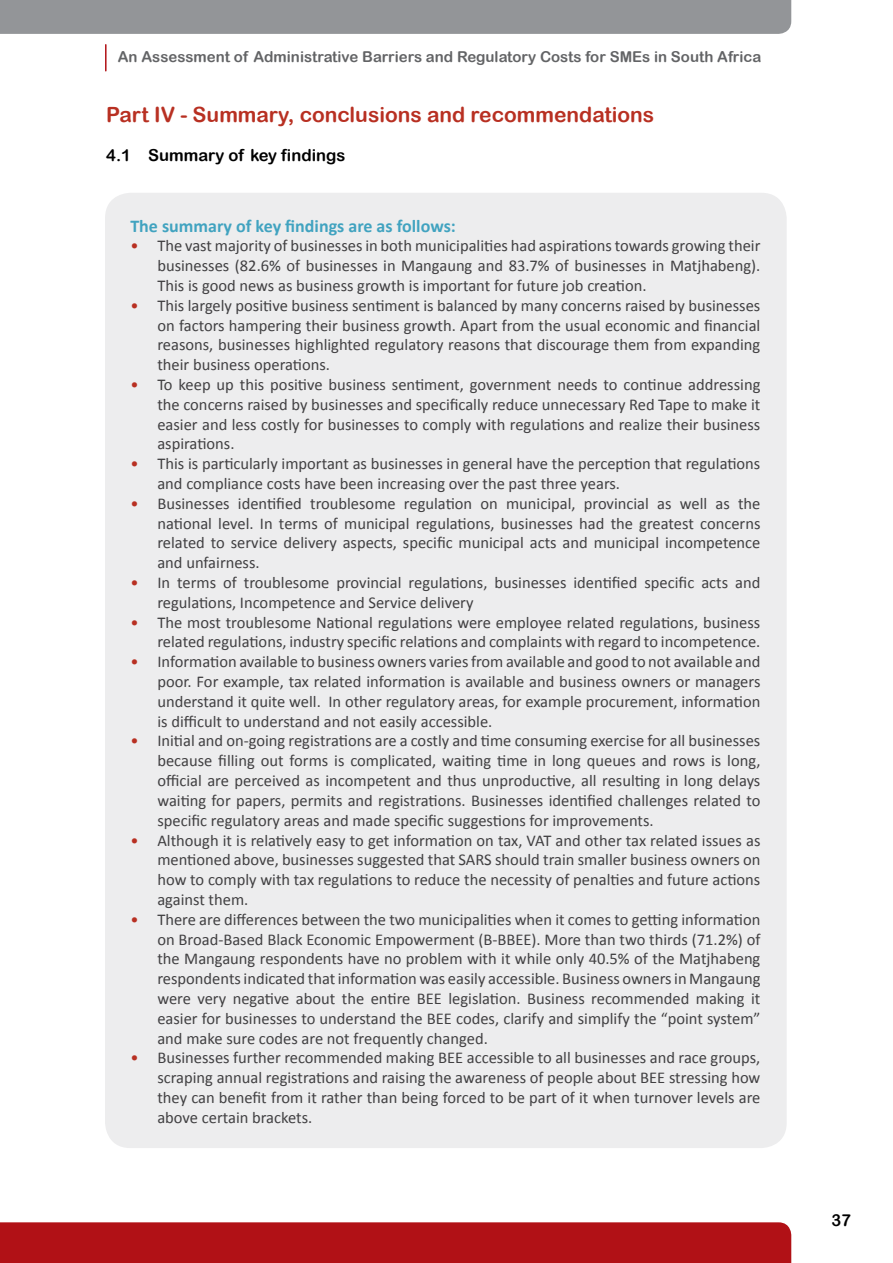
<style>
.page{position:relative;width:893px;height:1263px;background:#fff}
.page>*{position:absolute;margin:0;border:0;box-sizing:border-box;transform-origin:0 0}
.t1{font:21px "Arial Rounded MT Bold";color:#b83022}
.t2{font:700 18px "Calibri";color:#41a3c0}
.t3{font:16.5px/19.8px "Calibri";color:#414042;text-align:justify}
.t4{font:16.5px "Arial Rounded MT Bold";color:#000}
.t5{font:15px "Arial Rounded MT Bold";color:#636466}
.s1{color:#b83022}
</style>
<div class="page">
<div style="left:0;top:0;width:791px;height:34px;background:#939598"></div>
<div style="left:0;top:1222px;width:791px;height:41px;background:#b11116"></div>
<hr style="left:105px;top:45px;width:2px;height:26px;background:#b11116">
<div style="left:105px;top:193px;width:682px;height:955px;background:#ededee;border-radius:25px"></div>
<p class="t5" style="left:118px;top:48px;width:645px">An Assessment of Administrative Barriers and Regulatory Costs for SMEs in South Africa</p>
<p class="t1" style="left:106px;top:102px;width:549px">Part IV - Summary, conclusions and recommendations</p>
<p class="t4" style="left:106px;top:146px;width:241px">4.1 Summary of key findings</p>
<p class="t2" style="left:130px;top:213px;width:327px">The summary of key findings are as follows:</p>
<p class="t3" style="left:157px;top:236px;width:604px;text-indent:-27px"><span class="s1">•</span> The vast majority of businesses in both municipalities had aspirations towards growing their businesses (82.6% of businesses in Mangaung and 83.7% of businesses in Matjhabeng).<br>This is good news as business growth is important for future job creation.</p>
<p class="t3" style="left:157px;top:295px;width:604px;text-indent:-27px"><span class="s1">•</span> This largely positive business sentiment is balanced by many concerns raised by businesses on factors hampering their business growth. Apart from the usual economic and financial reasons, businesses highlighted regulatory reasons that discourage them from expanding their business operations.</p>
<p class="t3" style="left:157px;top:374px;width:604px;text-indent:-27px"><span class="s1">•</span> To keep up this positive business sentiment, government needs to continue addressing the concerns raised by businesses and specifically reduce unnecessary Red Tape to make it easier and less costly for businesses to comply with regulations and realize their business aspirations.</p>
<p class="t3" style="left:157px;top:453px;width:604px;text-indent:-27px"><span class="s1">•</span> This is particularly important as businesses in general have the perception that regulations and compliance costs have been increasing over the past three years.</p>
<p class="t3" style="left:157px;top:493px;width:605px;text-indent:-27px"><span class="s1">•</span> Businesses identified troublesome regulation on municipal, provincial as well as the national level. In terms of municipal regulations, businesses had the greatest concerns related to service delivery aspects, specific municipal acts and municipal incompetence and unfairness.</p>
<p class="t3" style="left:157px;top:572px;width:604px;text-indent:-27px"><span class="s1">•</span> In terms of troublesome provincial regulations, businesses identified specific acts and regulations, Incompetence and Service delivery</p>
<p class="t3" style="left:130px;top:612px;width:631px;text-align:right"><span class="s1">•</span> The most troublesome National regulations were employee related regulations, business related regulations, industry specific relations and complaints with regard to incompetence.</p>
<p class="t3" style="left:157px;top:651px;width:604px;text-indent:-27px"><span class="s1">•</span> Information available to business owners varies from available and good to not available and poor. For example, tax related information is available and business owners or managers understand it quite well. In other regulatory areas, for example procurement, information is difficult to understand and not easily accessible.</p>
<p class="t3" style="left:157px;top:731px;width:605px;text-indent:-27px"><span class="s1">•</span> Initial and on-going registrations are a costly and time consuming exercise for all businesses because filling out forms is complicated, waiting time in long queues and rows is long, official are perceived as incompetent and thus unproductive, all resulting in long delays waiting for papers, permits and registrations. Businesses identified challenges related to specific regulatory areas and made specific suggestions for improvements.</p>
<p class="t3" style="left:157px;top:830px;width:604px;text-indent:-27px"><span class="s1">•</span> Although it is relatively easy to get information on tax, VAT and other tax related issues as mentioned above, businesses suggested that SARS should train smaller business owners on how to comply with tax regulations to reduce the necessity of penalties and future actions against them.</p>
<p class="t3" style="left:157px;top:909px;width:605px;text-indent:-27px"><span class="s1">•</span> There are differences between the two municipalities when it comes to getting information on Broad-Based Black Economic Empowerment (B-BBEE). More than two thirds (71.2%) of the Mangaung respondents have no problem with it while only 40.5% of the Matjhabeng respondents indicated that information was easily accessible. Business owners in Mangaung were very negative about the entire BEE legislation. Business recommended making it easier for businesses to understand the BEE codes, clarify and simplify the “point system” and make sure codes are not frequently changed.</p>
<p class="t3" style="left:157px;top:1047px;width:605px;text-indent:-27px"><span class="s1">•</span> Businesses further recommended making BEE accessible to all businesses and race groups, scraping annual registrations and raising the awareness of people about BEE stressing how they can benefit from it rather than being forced to be part of it when turnover levels are above certain brackets.</p>
<p class="t4" style="left:831px;top:1210px;width:21px">37</p>
</div>
